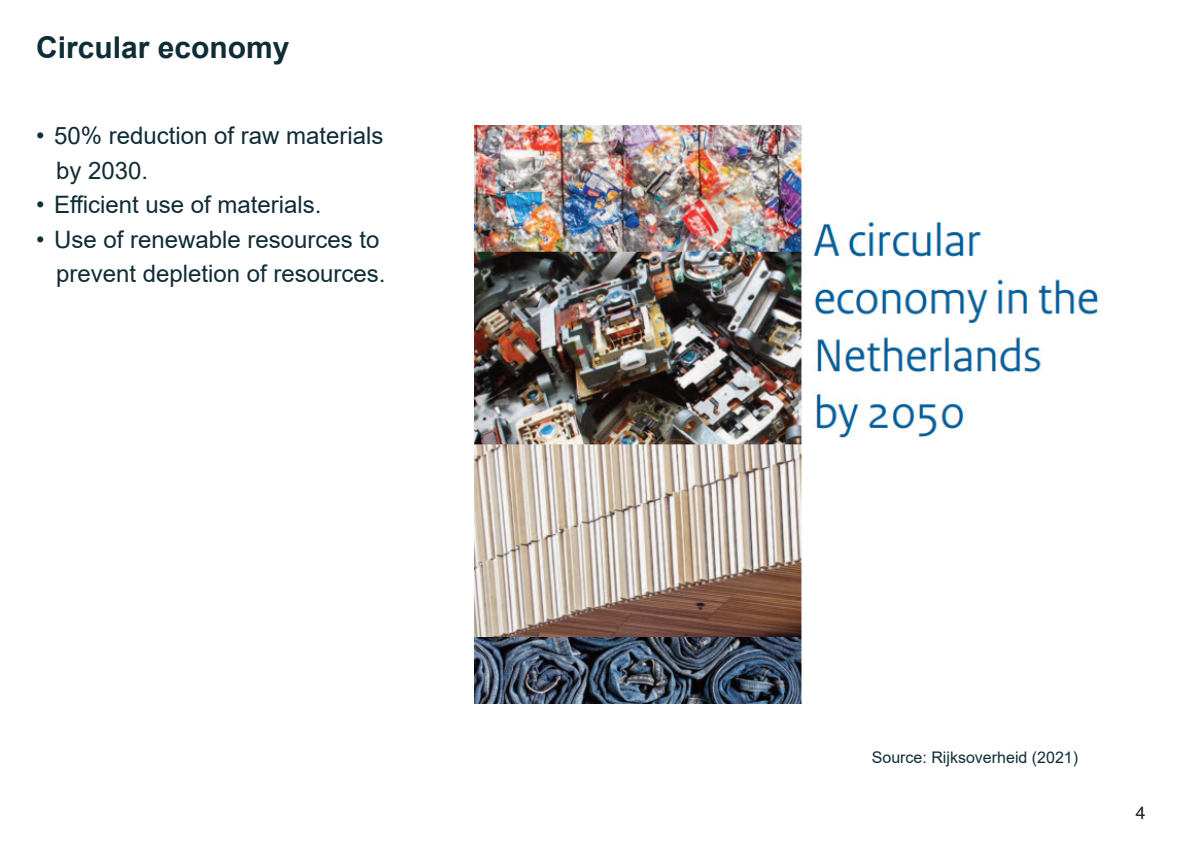
<style>
.page{position:relative;width:1191px;height:842px;background:#fff}
.page>*{position:absolute;margin:0;border:0;box-sizing:border-box;transform-origin:0 0}
.t1{font:700 30px "Arial";color:#102c37}
.t2{font:24px "Arial";color:#102c37}
.t3{font:18px "Helvetica";color:#231f20}
.t4{font:16px "Arial";color:#102c37}
</style>
<div class="page">
<img style="left:474px;top:125px;width:626px;height:578px">
<div style="left:802px;top:457px;width:352px;height:76px;background:#fff"></div>
<div style="left:806px;top:463px;width:348px;height:222px;background:#fff"></div>
<p class="t1" style="left:36px;top:26px;width:255px">Circular economy</p>
<p class="t2" style="left:36px;top:119px;width:349px">• 50% reduction of raw materials</p>
<p class="t2" style="left:56px;top:154px;width:94px">by 2030.</p>
<p class="t2" style="left:36px;top:188px;width:287px">• Efficient use of materials.</p>
<p class="t2" style="left:36px;top:223px;width:345px">• Use of renewable resources to</p>
<p class="t2" style="left:56px;top:257px;width:331px">prevent depletion of resources.</p>
<p class="t4" style="left:871px;top:746px;width:208px">Source: Rijksoverheid (2021)</p>
<p class="t3" style="left:1135px;top:799px;width:12px">4</p>
</div>
